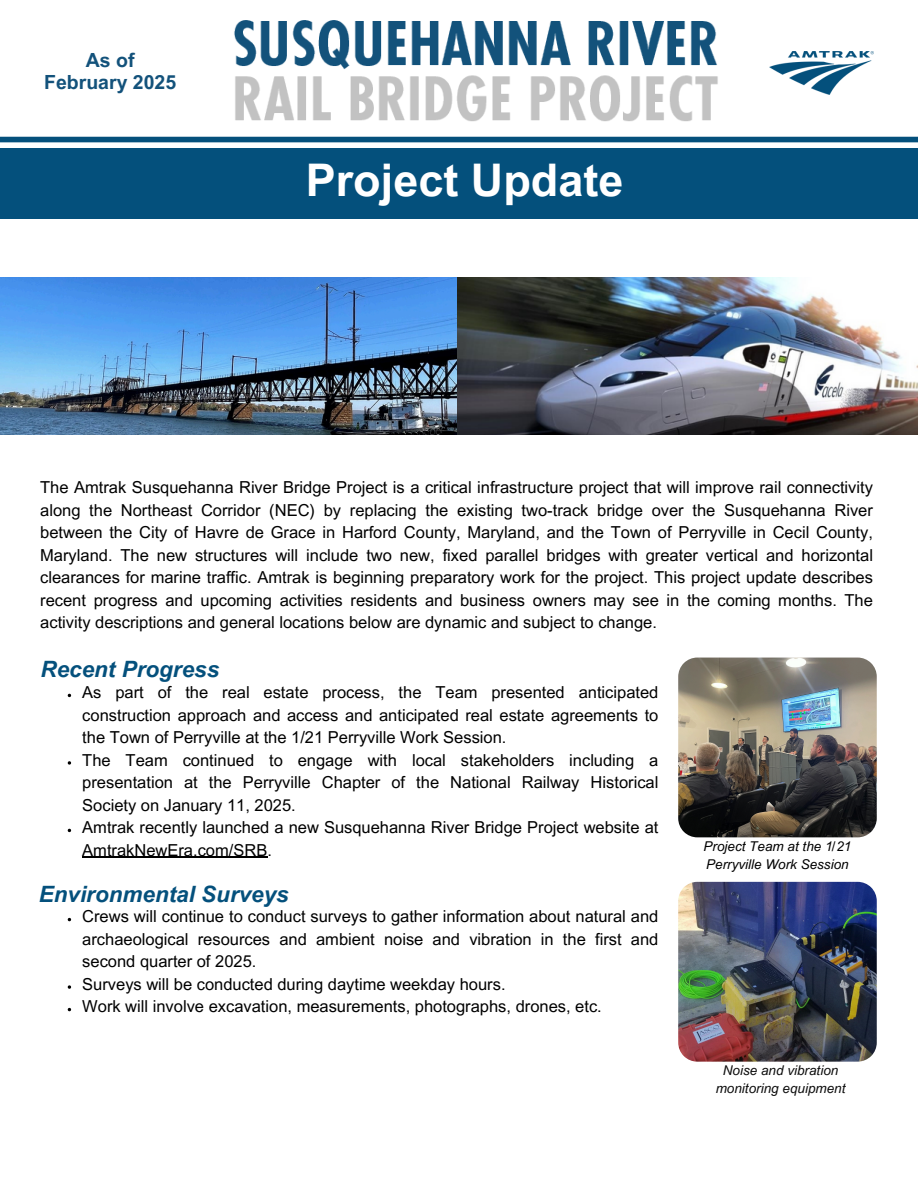
<style>
.page{position:relative;width:918px;height:1188px;background:#fff}
.page>*{position:absolute;margin:0;border:0;box-sizing:border-box;transform-origin:0 0}
.t1{font:700 45px "Arial MT Pro";color:#fff}
.t2{font:italic 700 22.5px "Arial MT Pro";color:#04507c}
.t3{font:700 19.5px/22.5px "Arial MT Pro";color:#13527b;text-align:center}
.t4{font:16.5px/22.5px "Arial MT Pro";color:#000;text-align:justify}
.t5{font:italic 13.5px/18px "Arial MT Pro";color:#000}
.t6{font:italic 13.5px/18px "Arial MT Pro";color:#0d0d0d;text-align:center}
</style>
<div class="page">
<img style="left:770px;top:52px;width:103px;height:42px">
<img style="left:232px;top:20px;width:487px;height:117px">
<div style="left:0;top:148px;width:918px;height:71px;background:#04507c"></div>
<div style="left:0;top:137px;width:918px;height:5px;background:#04507c"></div>
<img style="left:678px;top:882px;width:199px;height:180px">
<img style="left:457px;top:277px;width:461px;height:158px">
<img style="left:0;top:277px;width:457px;height:158px">
<img style="left:678px;top:658px;width:199px;height:179px">
<svg style="left:68px;top:985px;width:3px;height:4px"></svg>
<svg style="left:68px;top:761px;width:3px;height:4px"></svg>
<hr style="left:82px;top:857px;width:185px;height:1px;background:#000">
<p class="t3" style="left:44px;top:51px;width:134px">As of<br>February 2025</p>
<h1 class="t1" style="left:306px;top:164px;width:319px">Project Update</h1>
<p class="t4" style="left:40px;top:478px;width:834px">The Amtrak Susquehanna River Bridge Project is a critical infrastructure project that will improve rail connectivity along the Northeast Corridor (NEC) by replacing the existing two-track bridge over the Susquehanna River between the City of Havre de Grace in Harford County, Maryland, and the Town of Perryville in Cecil County, Maryland. The new structures will include two new, fixed parallel bridges with greater vertical and horizontal clearances for marine traffic. Amtrak is beginning preparatory work for the project. This project update describes recent progress and upcoming activities residents and business owners may see in the coming months. The activity descriptions and general locations below are dynamic and subject to change.</p>
<p class="t2" style="left:40px;top:661px;width:180px">Recent Progress</p>
<p class="t4" style="left:82px;top:683px;width:578px">As part of the real estate process, the Team presented anticipated construction approach and access and anticipated real estate agreements to the Town of Perryville at the 1/21 Perryville Work Session.</p>
<h2 class="t4" style="left:82px;top:751px;width:578px">The Team continued to engage with local stakeholders including a presentation at the Perryville Chapter of the National Railway Historical Society on January 11, 2025.</h2>
<p class="t4" style="left:82px;top:818px;width:578px">Amtrak recently launched a new Susquehanna River Bridge Project website at<br>AmtrakNewEra.com/SRB.</p>
<h2 class="t2" style="left:39px;top:885px;width:252px">Environmental Surveys</h2>
<p class="t4" style="left:82px;top:907px;width:578px">Crews will continue to conduct surveys to gather information about natural and archaeological resources and ambient noise and vibration in the first and second quarter of 2025.</p>
<p class="t4" style="left:82px;top:975px;width:425px">Surveys will be conducted during daytime weekday hours.</p>
<p class="t4" style="left:82px;top:997px;width:521px">Work will involve excavation, measurements, photographs, drones, etc.</p>
<p class="t5" style="left:704px;top:839px;width:149px">Project Team at the 1/21<br>Perryville Work Session</p>
<p class="t6" style="left:716px;top:1063px;width:131px">Noise and vibration monitoring equipment</p>
</div>
